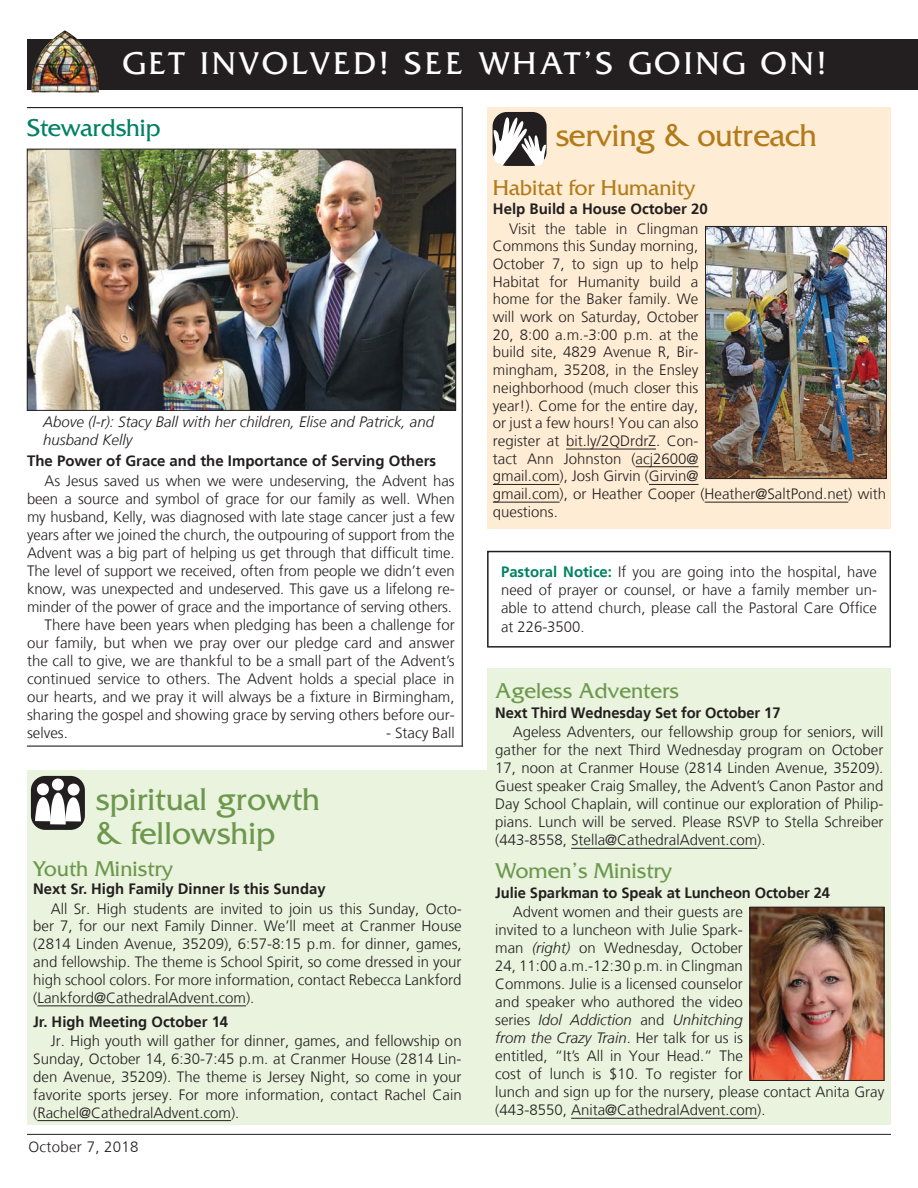
<style>
.page{position:relative;width:918px;height:1188px;background:#fff}
.page>*{position:absolute;margin:0;border:0;box-sizing:border-box;transform-origin:0 0}
.t1{font:33px "Friz Quadrata Std";letter-spacing:.1em;color:#fff}
.t2{font:33px/34.5px "Friz Quadrata Std";color:#6c984d}
.t3{font:33px "Friz Quadrata Std";letter-spacing:-.01em;color:#b37a19}
.t4{font:25.5px "Friz Quadrata Std";letter-spacing:-.01em;color:#008164}
.t5{font:22.5px "Friz Quadrata Std";color:#6c984d}
.t6{font:22.5px "Friz Quadrata Std";color:#b37a19}
.t7{font:300 15px/18px "Frutiger";color:#231f20;text-align:justify}
.t8{font:700 15px "Frutiger";color:#231f20}
.t9{font:italic 300 15px/17.7px "Frutiger";color:#231f20}
.t10{font:300 15px "Frutiger";letter-spacing:.02em;color:#231f20}
.s1{font-weight:700;color:#008164}
.s2{font-style:italic}
</style>
<div class="page">
<div style="left:27px;top:39px;width:891px;height:51px;background:#231f20"></div>
<img style="left:31px;top:30px;width:68px;height:63px">
<hr style="left:27px;top:1134px;width:864px;height:1px;background:#231f20">
<div style="left:487px;top:669px;width:404px;height:456px;background:#e9f3dd"></div>
<div style="left:27px;top:770px;width:471px;height:355px;background:#e9f3dd"></div>
<hr style="left:571px;top:1118px;width:186px;height:1px;background:#231f20">
<div style="left:31px;top:776px;width:54px;height:54px;background:#231f20;border-radius:14px"></div>
<div style="left:37px;top:783px;width:12px;height:12px;background:#fff;border-radius:50%"></div>
<div style="left:52px;top:779px;width:12px;height:12px;background:#fff;border-radius:50%"></div>
<div style="left:68px;top:784px;width:12px;height:12px;background:#fff;border-radius:50%"></div>
<svg style="left:35px;top:793px;width:46px;height:32px"></svg>
<hr style="left:37px;top:1005px;width:209px;height:1px;background:#231f20">
<hr style="left:37px;top:1120px;width:194px;height:1px;background:#231f20">
<hr style="left:462px;top:107px;width:1px;height:640px;background:#231f20">
<hr style="left:27px;top:746px;width:436px;height:1px;background:#231f20">
<img style="left:752px;top:909px;width:130px;height:170px">
<div style="left:750px;top:907px;width:134px;height:174px;border:1px solid #231f20"></div>
<img style="left:29px;top:151px;width:425px;height:258px">
<div style="left:27px;top:149px;width:429px;height:262px;border:1px solid #231f20"></div>
<div style="left:487px;top:551px;width:404px;height:97px;border:2px solid #231f20"></div>
<div style="left:487px;top:107px;width:404px;height:421px;background:#feedd4"></div>
<div style="left:493px;top:112px;width:54px;height:54px;background:#231f20;border-radius:14px"></div>
<svg style="left:493px;top:117px;width:54px;height:49px"></svg>
<hr style="left:566px;top:449px;width:90px;height:1px;background:#231f20">
<hr style="left:636px;top:466px;width:62px;height:1px;background:#231f20">
<hr style="left:493px;top:484px;width:67px;height:1px;background:#231f20">
<hr style="left:649px;top:484px;width:49px;height:1px;background:#231f20">
<hr style="left:493px;top:502px;width:67px;height:1px;background:#231f20">
<hr style="left:705px;top:502px;width:143px;height:1px;background:#231f20">
<img style="left:707px;top:228px;width:178px;height:249px">
<div style="left:705px;top:226px;width:182px;height:253px;border:1px solid #231f20"></div>
<hr style="left:571px;top:848px;width:186px;height:1px;background:#231f20">
<hr style="left:27px;top:107px;width:436px;height:1px;background:#231f20">
<h1 class="t1" style="left:123px;top:45px;width:705px">GET INVOLVED! SEE WHAT’S GOING ON!</h1>
<h2 class="t4" style="left:27px;top:113px;width:135px">Stewardship</h2>
<p class="t9" style="left:43px;top:414px;width:392px">Above (l-r): Stacy Ball with her children, Elise and Patrick, and husband Kelly</p>
<p class="t8" style="left:27px;top:452px;width:411px">The Power of Grace and the Importance of Serving Others</p>
<p class="t7" style="left:45px;top:472px;width:412px">As Jesus saved us when we were undeserving, the Advent has</p>
<p class="t7" style="left:27px;top:490px;width:429px">been a source and symbol of grace for our family as well. When</p>
<p class="t7" style="left:27px;top:508px;width:429px">my husband, Kelly, was diagnosed with late stage cancer just a few</p>
<p class="t7" style="left:27px;top:526px;width:429px">years after we joined the church, the outpouring of support from the</p>
<p class="t7" style="left:27px;top:544px;width:429px">Advent was a big part of helping us get through that difficult time.</p>
<p class="t7" style="left:27px;top:562px;width:429px">The level of support we received, often from people we didn’t even</p>
<p class="t7" style="left:27px;top:580px;width:429px">know, was unexpected and undeserved. This gave us a lifelong re-</p>
<p class="t7" style="left:27px;top:598px;width:427px">minder of the power of grace and the importance of serving others.</p>
<p class="t7" style="left:45px;top:616px;width:412px">There have been years when pledging has been a challenge for</p>
<p class="t7" style="left:27px;top:634px;width:429px">our family, but when we pray over our pledge card and answer</p>
<p class="t7" style="left:27px;top:652px;width:429px">the call to give, we are thankful to be a small part of the Advent’s</p>
<p class="t7" style="left:27px;top:670px;width:429px">continued service to others. The Advent holds a special place in</p>
<p class="t7" style="left:27px;top:688px;width:429px">our hearts, and we pray it will always be a fixture in Birmingham,</p>
<p class="t7" style="left:27px;top:706px;width:429px">sharing the gospel and showing grace by serving others before our-</p>
<p class="t7" style="left:27px;top:724px;width:42px">selves.</p>
<p class="t7" style="left:386px;top:724px;width:70px">- Stacy Ball</p>
<h1 class="t2" style="left:96px;top:782px;width:226px">spiritual growth &amp; fellowship</h1>
<h3 class="t5" style="left:33px;top:856px;width:141px">Youth Ministry</h3>
<p class="t8" style="left:33px;top:880px;width:294px">Next Sr. High Family Dinner Is this Sunday</p>
<p class="t7" style="left:33px;top:900px;width:430px;text-indent:17px">All Sr. High students are invited to join us this Sunday, Octo&shy;ber 7, for our next Family Dinner. We’ll meet at Cranmer House (2814 Linden Avenue, 35209), 6:57-8:15 p.m. for dinner, games, and fellowship. The theme is School Spirit, so come dressed in your high school colors. For more information, contact Rebecca Lankford (Lankford@CathedralAdvent.com).</p>
<p class="t8" style="left:33px;top:1013px;width:197px">Jr. High Meeting October 14</p>
<p class="t7" style="left:33px;top:1032px;width:430px;text-indent:17px">Jr. High youth will gather for dinner, games, and fellowship on Sunday, October 14, 6:30-7:45 p.m. at Cranmer House (2814 Lin&shy;den Avenue, 35209). The theme is Jersey Night, so come in your favorite sports jersey. For more information, contact Rachel Cain (Rachel@CathedralAdvent.com).</p>
<p class="t10" style="left:28px;top:1138px;width:112px">October 7, 2018</p>
<h1 class="t3" style="left:556px;top:117px;width:263px">serving &amp; outreach</h1>
<h3 class="t6" style="left:493px;top:175px;width:204px">Habitat for Humanity</h3>
<p class="t8" style="left:493px;top:200px;width:217px">Help Build a House October 20</p>
<p class="t7" style="left:493px;top:220px;width:395px;text-align:left;text-indent:16px">Visit the table in Clingman<br>Commons this Sunday morning,<br>October 7, to sign up to help<br>Habitat for Humanity build a<br>home for the Baker family. We<br>will work on Saturday, October<br>20, 8:00 a.m.-3:00 p.m. at the<br>build site, 4829 Avenue R, Bir-<br>mingham, 35208, in the Ensley<br>neighborhood (much closer this<br>year!). Come for the entire day,<br>or just a few hours! You can also<br>register at bit.ly/2QDrdrZ. Con-<br>tact Ann Johnston (acj2600@<br>gmail.com), Josh Girvin (Girvin@<br>gmail.com), or Heather Cooper (Heather@SaltPond.net) with questions.</p>
<p class="t7" style="left:501px;top:563px;width:377px"><span class="s1">Pastoral Notice:</span> If you are going into the hospital, have need of prayer or counsel, or have a family member un&shy;able to attend church, please call the Pastoral Care Office at 226-3500.</p>
<h3 class="t5" style="left:495px;top:678px;width:185px">Ageless Adventers</h3>
<p class="t8" style="left:495px;top:704px;width:287px">Next Third Wednesday Set for October 17</p>
<p class="t7" style="left:495px;top:723px;width:390px;text-indent:17px">Ageless Adventers, our fellowship group for seniors, will gather for the next Third Wednesday program on October 17, noon at Cranmer House (2814 Linden Avenue, 35209).<br>Guest speaker Craig Smalley, the Advent’s Canon Pastor and Day School Chaplain, will continue our exploration of Philip&shy;pians. Lunch will be served. Please RSVP to Stella Schreiber (443-8558, Stella@CathedralAdvent.com).</p>
<h3 class="t5" style="left:495px;top:858px;width:178px">Women’s Ministry</h3>
<p class="t8" style="left:495px;top:884px;width:336px">Julie Sparkman to Speak at Luncheon October 24</p>
<p class="t7" style="left:495px;top:903px;width:391px;text-align:left;text-indent:17px">Advent women and their guests are<br>invited to a luncheon with Julie Spark-<br>man <span class="s2">(right)</span> on Wednesday, October<br>24, 11:00 a.m.-12:30 p.m. in Clingman<br>Commons. Julie is a licensed counselor<br>and speaker who authored the video<br>series <span class="s2">Idol Addiction</span> and <span class="s2">Unhitching<br>from the Crazy Train</span>. Her talk for us is<br>entitled, “It’s All in Your Head.” The<br>cost of lunch is $10. To register for<br>lunch and sign up for the nursery, please contact Anita Gray (443-8550, Anita@CathedralAdvent.com).</p>
</div>
